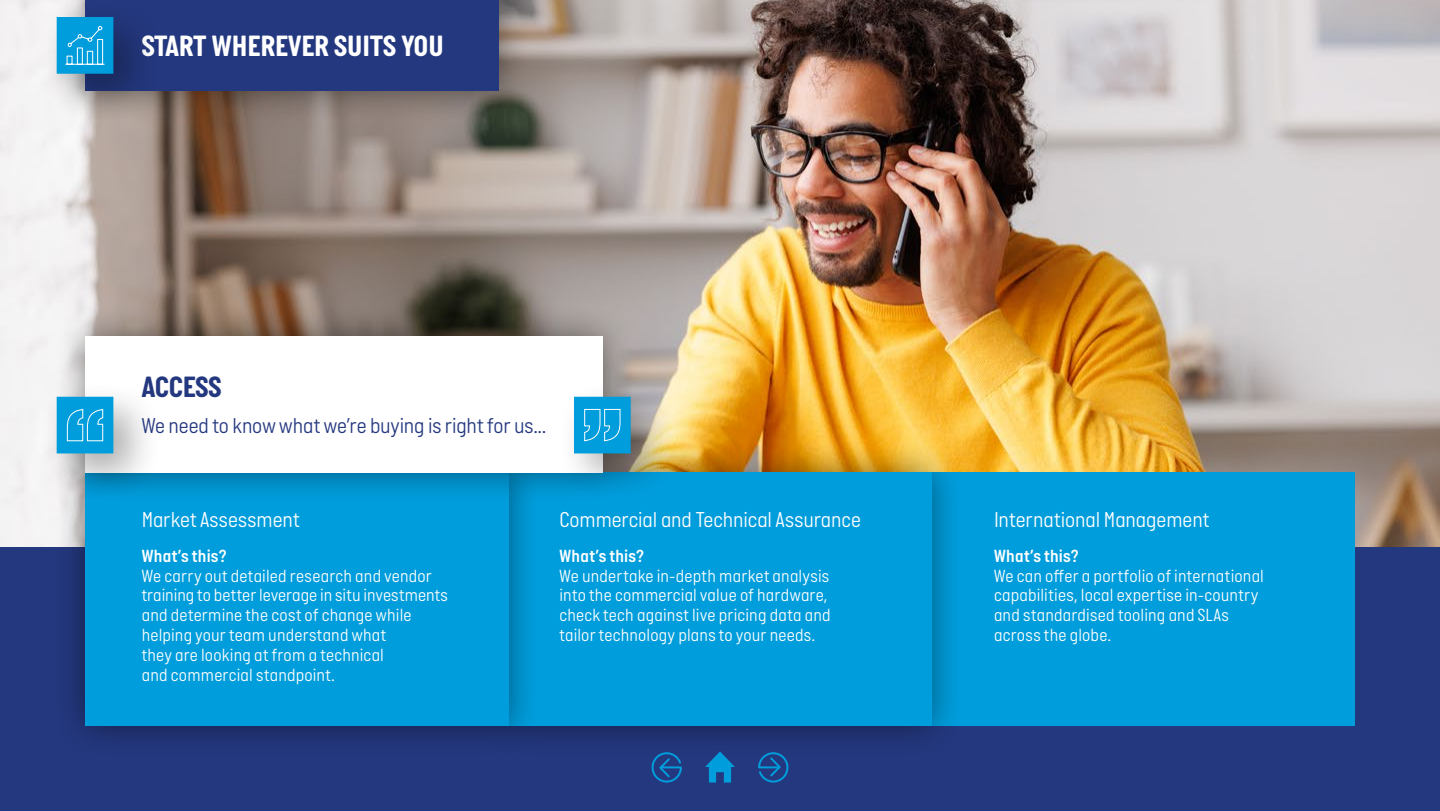
<style>
.page{position:relative;width:1440px;height:811px;background:#24387f}
.page>*{position:absolute;margin:0;border:0;box-sizing:border-box;transform-origin:0 0}
.t1{font:700 30px "Italian Plate No One";color:#fff}
.t2{font:700 30px "Italian Plate No One";color:#24387f}
.t3{font:300 22px "Italian Plate No One";letter-spacing:-.005em;color:#fff}
.t4{font:300 22px "Italian Plate No One";letter-spacing:-.005em;color:#24387f}
.t5{font:300 18px/19.8px "Italian Plate No One";letter-spacing:.01em;color:#fff}
.t6{font:18px "Italian Plate No One D Bd";letter-spacing:.02em;color:#fff}
</style>
<div class="page">
<img style="left:0;top:0;width:1440px;height:547px">
<div style="left:932px;top:472px;width:423px;height:254px;background:#009ddc"></div>
<div style="left:477px;top:440px;width:487px;height:317px;background:#000;opacity:.45"></div>
<div style="left:508px;top:472px;width:424px;height:254px;background:#009ddc"></div>
<div style="left:53px;top:440px;width:487px;height:317px;background:#000;opacity:.45"></div>
<div style="left:85px;top:472px;width:423px;height:254px;background:#009ddc"></div>
<div style="left:53px;top:304px;width:581px;height:200px;background:#000;opacity:.45"></div>
<div style="left:85px;top:336px;width:517px;height:136px;background:#fff"></div>
<div style="left:53px;top:0;width:478px;height:122px;background:#000;opacity:.45"></div>
<div style="left:85px;top:0;width:414px;height:91px;background:#24387f"></div>
<div style="left:41px;top:381px;width:121px;height:121px;background:#000;opacity:.32"></div>
<div style="left:57px;top:397px;width:56px;height:56px;background:#009ddc"></div>
<svg style="left:66px;top:409px;width:38px;height:33px"></svg>
<div style="left:41px;top:1px;width:121px;height:121px;background:#000;opacity:.32"></div>
<div style="left:57px;top:17px;width:56px;height:57px;background:#009ddc"></div>
<svg style="left:65px;top:26px;width:40px;height:39px"></svg>
<div style="left:558px;top:381px;width:121px;height:121px;background:#000;opacity:.32"></div>
<div style="left:574px;top:397px;width:57px;height:56px;background:#009ddc"></div>
<svg style="left:584px;top:408px;width:37px;height:34px"></svg>
<svg style="left:705px;top:751px;width:30px;height:31px"></svg>
<svg style="left:757px;top:751px;width:32px;height:32px"></svg>
<svg style="left:651px;top:751px;width:32px;height:32px"></svg>
<h1 class="t1" style="left:142px;top:29px;width:304px">START WHEREVER SUITS YOU</h1>
<h1 class="t2" style="left:142px;top:371px;width:81px">ACCESS</h1>
<p class="t4" style="left:142px;top:413px;width:406px">We need to know what we’re buying is right for us...</p>
<p class="t3" style="left:142px;top:507px;width:159px">Market Assessment</p>
<p class="t6" style="left:142px;top:546px;width:86px">What’s this?</p>
<p class="t5" style="left:142px;top:566px;width:308px">We carry out detailed research and vendor training to better leverage in situ investments and determine the cost of change while helping your team understand what<br>they are looking at from a technical<br>and commercial standpoint.</p>
<p class="t3" style="left:559px;top:507px;width:303px">Commercial and Technical Assurance</p>
<p class="t6" style="left:559px;top:546px;width:86px">What’s this?</p>
<p class="t5" style="left:559px;top:566px;width:273px">We undertake in-depth market analysis into the commercial value of hardware, check tech against live pricing data and tailor technology plans to your needs.</p>
<p class="t3" style="left:994px;top:507px;width:217px">International Management</p>
<p class="t6" style="left:994px;top:546px;width:86px">What’s this?</p>
<p class="t5" style="left:994px;top:566px;width:271px">We can offer a portfolio of international capabilities, local expertise in-country and standardised tooling and SLAs across the globe.</p>
</div>
